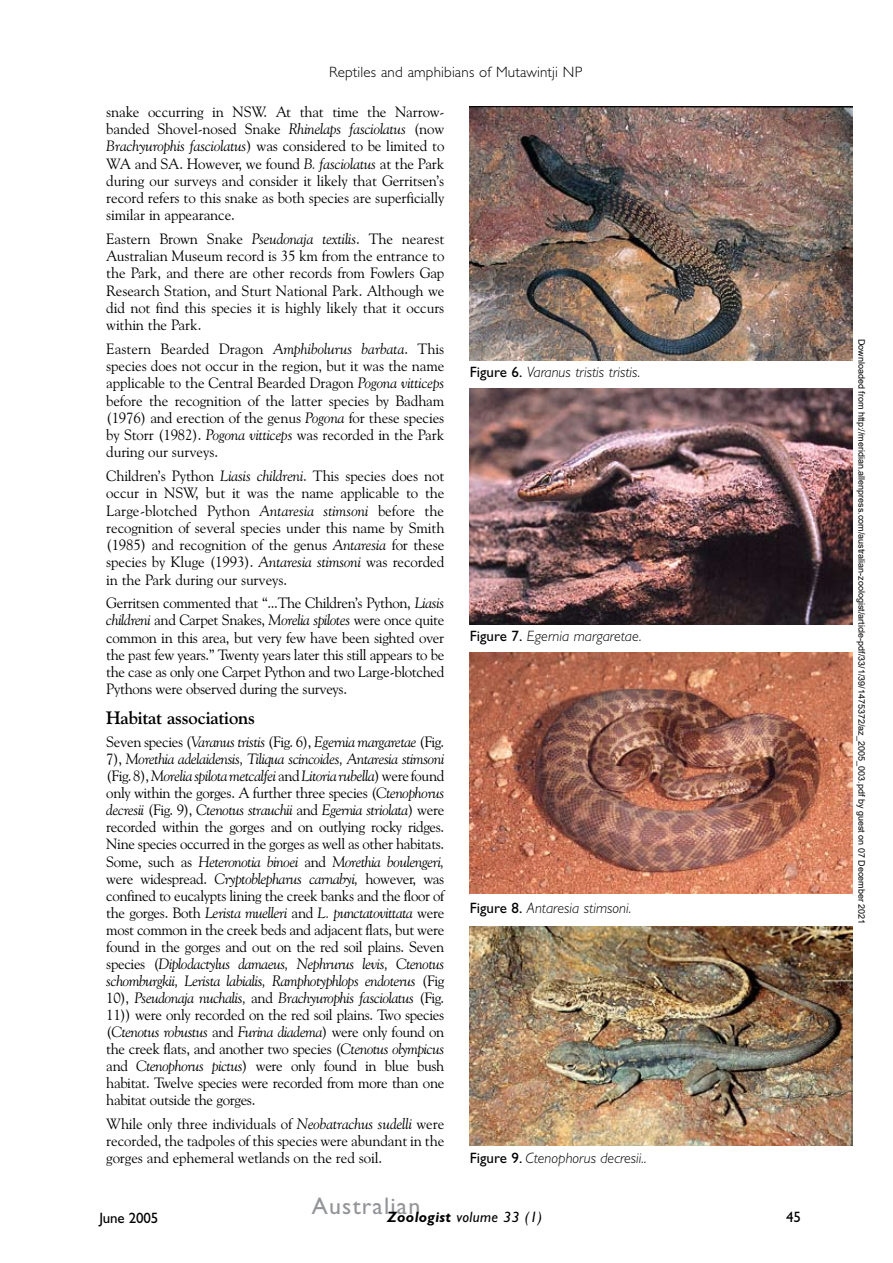
<style>
.page{position:relative;width:893px;height:1263px;background:#fff}
.page>*{position:absolute;margin:0;border:0;box-sizing:border-box;transform-origin:0 0}
.t1{font:24px "Gill Sans";letter-spacing:.05em;color:#939598}
.t2{font:700 18px "Goudy Old Style BT";letter-spacing:-.01em;color:#000}
.t3{font:15px/17.2px "Goudy Old Style BT";letter-spacing:-.01em;color:#000;text-align:justify}
.t4{font:italic 300 15px "Gill Sans";color:#000}
.t5{font:300 15px "Gill Sans";letter-spacing:.01em;color:#000}
.t6{font:italic 15px "Gill Sans";letter-spacing:.025em;color:#000}
.t7{font:15px "Gill Sans";letter-spacing:-.01em;color:#000}
.t8{font:9px "Arial";color:#000}
.s1{font-style:italic}
.s2{font-weight:400;font-style:normal}
.s3{font-weight:700}
</style>
<div class="page">
<img style="left:470px;top:106px;width:383px;height:255px">
<img style="left:470px;top:388px;width:383px;height:237px">
<img style="left:470px;top:653px;width:383px;height:241px">
<img style="left:470px;top:926px;width:383px;height:219px">
<p class="t5" style="left:329px;top:63px;width:255px">Reptiles and amphibians of Mutawintji NP</p>
<p class="t3" style="left:106px;top:103px;width:340px">snake occurring in NSW. At that time the Narrow&shy;banded Shovel-nosed Snake <span class="s1">Rhinelaps fasciolatus</span> (now <span class="s1">Brachyurophis fasciolatus</span>) was considered to be limited to WA and SA. However, we found <span class="s1">B. fasciolatus</span> at the Park during our surveys and consider it likely that Gerritsen’s record refers to this snake as both species are superficially similar in appearance.</p>
<p class="t3" style="left:106px;top:230px;width:340px">Eastern Brown Snake <span class="s1">Pseudonaja textilis</span>. The nearest Australian Museum record is 35 km from the entrance to the Park, and there are other records from Fowlers Gap Research Station, and Sturt National Park. Although we did not find this species it is highly likely that it occurs within the Park.</p>
<p class="t3" style="left:106px;top:340px;width:340px">Eastern Bearded Dragon <span class="s1">Amphibolurus barbata</span>. This species does not occur in the region, but it was the name applicable to the Central Bearded Dragon <span class="s1">Pogona vitticeps </span>before the recognition of the latter species by Badham (1976) and erection of the genus <span class="s1">Pogona</span> for these species by Storr (1982). <span class="s1">Pogona vitticeps</span> was recorded in the Park during our surveys.</p>
<p class="t3" style="left:106px;top:467px;width:340px">Children’s Python <span class="s1">Liasis childreni</span>. This species does not occur in NSW, but it was the name applicable to the Large-blotched Python <span class="s1">Antaresia stimsoni</span> before the recognition of several species under this name by Smith (1985) and recognition of the genus <span class="s1">Antaresia</span> for these species by Kluge (1993). <span class="s1">Antaresia stimsoni</span> was recorded in the Park during our surveys.</p>
<p class="t3" style="left:106px;top:594px;width:340px">Gerritsen commented that “...The Children’s Python, <span class="s1">Liasis childreni</span> and Carpet Snakes, <span class="s1">Morelia spilotes</span> were once quite common in this area, but very few have been sighted over the past few years.” Twenty years later this still appears to be the case as only one Carpet Python and two Large-blotched Pythons were observed during the surveys.</p>
<p class="t2" style="left:106px;top:706px;width:150px">Habitat associations</p>
<p class="t3" style="left:106px;top:733px;width:340px">Seven species (<span class="s1">Varanus tristis</span> (Fig. 6), <span class="s1">Egernia margaretae</span> (Fig.<br>7), <span class="s1">Morethia adelaidensis, Tiliqua scincoides, Antaresia stimsoni </span>(Fig. 8), <span class="s1">Morelia spilota metcalfei</span> and <span class="s1">Litoria rubella</span>) were found only within the gorges. A further three species (<span class="s1">Ctenophorus decresii</span> (Fig. 9), <span class="s1">Ctenotus strauchii</span> and <span class="s1">Egernia striolata</span>) were recorded within the gorges and on outlying rocky ridges.<br>Nine species occurred in the gorges as well as other habitats.<br>Some, such as <span class="s1">Heteronotia binoei</span> and <span class="s1">Morethia boulengeri, </span>were widespread. <span class="s1">Cryptoblepharus carnabyi,</span> however, was confined to eucalypts lining the creek banks and the floor of the gorges. Both <span class="s1">Lerista muelleri</span> and <span class="s1">L. punctatovittata</span> were most common in the creek beds and adjacent flats, but were found in the gorges and out on the red soil plains. Seven species (<span class="s1">Diplodactylus damaeus, Nephrurus levis, Ctenotus schomburgkii, Lerista labialis, Ramphotyphlops endoterus</span> (Fig 10), <span class="s1">Pseudonaja nuchalis,</span> and <span class="s1">Brachyurophis fasciolatus</span> (Fig.<br>11)) were only recorded on the red soil plains. Two species (<span class="s1">Ctenotus robustus</span> and <span class="s1">Furina diadema</span>) were only found on the creek flats, and another two species (<span class="s1">Ctenotus olympicus </span>and <span class="s1">Ctenophorus pictus</span>) were only found in blue bush habitat. Twelve species were recorded from more than one habitat outside the gorges.</p>
<p class="t3" style="left:106px;top:1114px;width:340px">While only three individuals of <span class="s1">Neobatrachus sudelli</span> were recorded, the tadpoles of this species were abundant in the gorges and ephemeral wetlands on the red soil.</p>
<p class="t4" style="left:470px;top:364px;width:172px"><span class="s2">Figure 6.</span> Varanus tristis tristis.</p>
<p class="t4" style="left:470px;top:628px;width:173px"><span class="s2">Figure 7.</span> Egernia margaretae.</p>
<p class="t4" style="left:470px;top:900px;width:163px"><span class="s2">Figure 8.</span> Antaresia stimsoni.</p>
<p class="t4" style="left:470px;top:1150px;width:178px"><span class="s2">Figure 9.</span> Ctenophorus decresii..</p>
<h1 class="t1" style="left:312px;top:1192px;width:110px">Australian</h1>
<p class="t6" style="left:387px;top:1208px;width:157px"><span class="s3">Zoologist</span> volume 33 (1)</p>
<p class="t7" style="left:99px;top:1209px;width:61px">June 2005</p>
<p class="t7" style="left:786px;top:1208px;width:16px">45</p>
<p class="t8" style="left:865px;top:339px;width:587px;rotate:90deg">Downloaded from http://meridian.allenpress.com/australian-zoologist/article-pdf/33/1/39/1475372/az_2005_003.pdf by guest on 07 December 2021</p>
</div>
